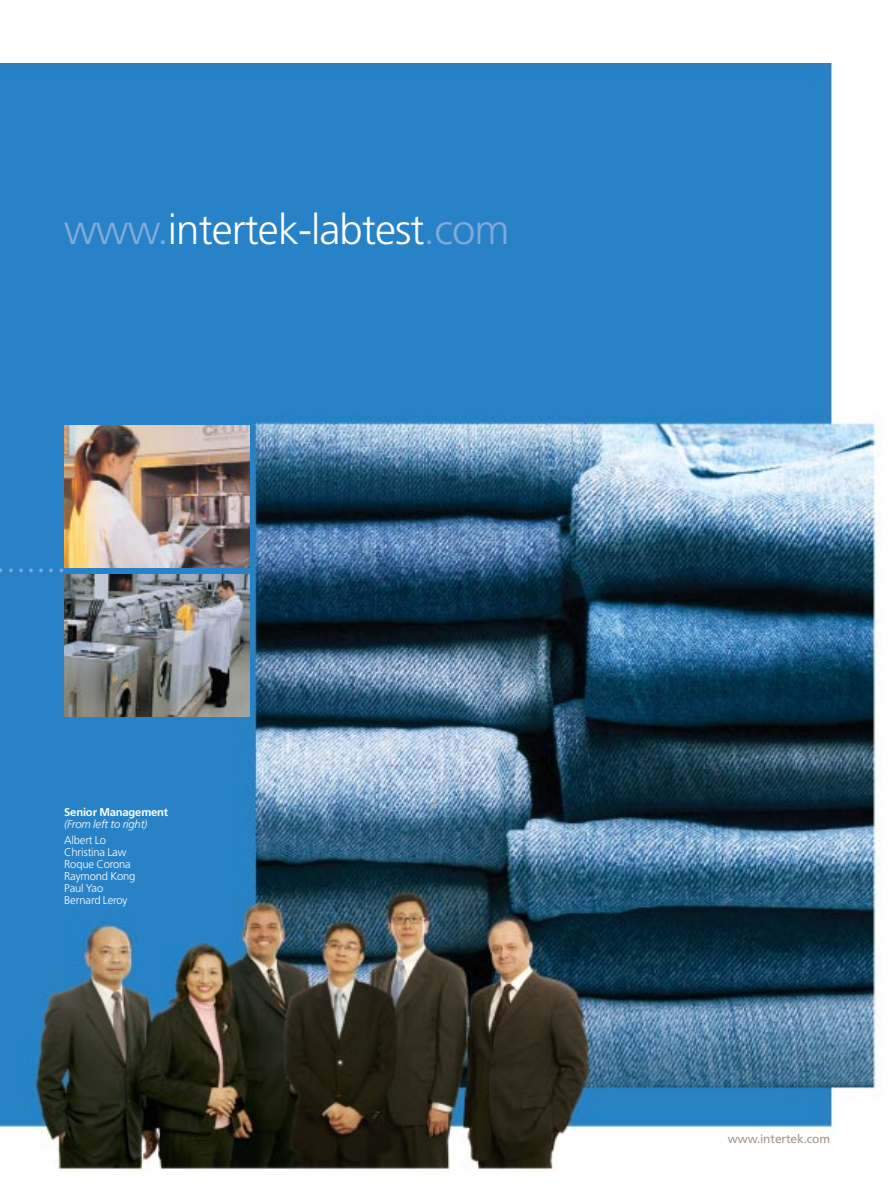
<style>
.page{position:relative;width:893px;height:1190px;background:#fff}
.page>*{position:absolute;margin:0;border:0;box-sizing:border-box;transform-origin:0 0}
.t1{font:300 42px "Frutiger";letter-spacing:-.02em;color:#fff}
.t2{font:30px "Myriad";color:#82aada}
.t3{font:12px "Frutiger";letter-spacing:-.01em;color:#a0958a}
.t4{font:300 11.25px/12px "Frutiger";letter-spacing:-.015em;color:#fff}
.t5{font:italic 300 11.25px "Frutiger";letter-spacing:-.015em;color:#fff}
.t6{font:700 11.25px "Frutiger";letter-spacing:-.015em;color:#fff}
.s1{color:#82aada}
</style>
<div class="page">
<img style="left:1px;top:64px;width:881px;height:1107px">
<img style="left:64px;top:425px;width:185px;height:143px">
<img style="left:64px;top:574px;width:185px;height:142px">
<h1 class="t1" style="left:64px;top:213px;width:447px"><span class="s1">www.</span>intertek-labtest<span class="s1">.com</span></h1>
<h2 class="t2" style="left:-2px;top:551px;width:68px">.......</h2>
<p class="t6" style="left:64px;top:807px;width:106px">Senior Management</p>
<p class="t5" style="left:64px;top:819px;width:85px">(From left to right)</p>
<p class="t4" style="left:64px;top:834px;width:73px">Albert Lo<br>Christina Law<br>Roque Corona<br>Raymond Kong<br>Paul Yao<br>Bernard Leroy</p>
<p class="t3" style="left:728px;top:1133px;width:103px">www.intertek.com</p>
</div>
